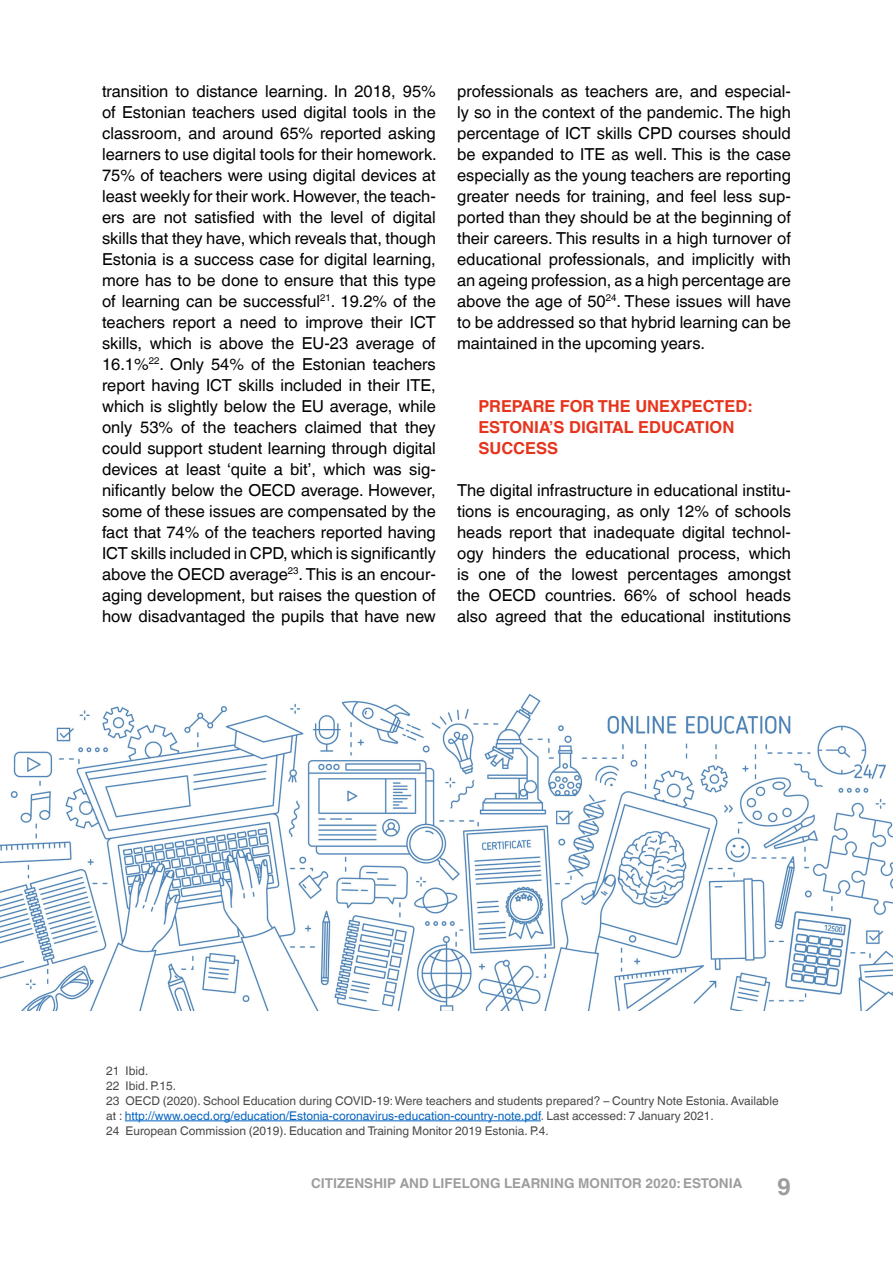
<style>
.page{position:relative;width:893px;height:1263px;background:#fff}
.page>*{position:absolute;margin:0;border:0;box-sizing:border-box;transform-origin:0 0}
.t1{font:700 24px "Helvetica World";color:#9d9d9c}
.t2{font:16.5px/21px "Helvetica World";color:#000;text-align:justify}
.t3{font:700 16.5px/21px "Helvetica World";color:#e6331c}
.t4{font:700 13.5px "Helvetica World";color:#9d9d9c}
.t5{font:12px/15px "Helvetica World";color:#4a4a49}
.s1{color:#0563c1}
</style>
<div class="page">
<hr style="left:125px;top:1120px;width:416px;height:1px;background:#0563c1">
<img style="left:0;top:694px;width:893px;height:316px">
<p class="t2" style="left:102px;top:81px;width:336px">transition to distance learning. In 2018, 95% of Estonian teachers used digital tools in the classroom, and around 65% reported asking learners to use digital tools for their homework.<br>75% of teachers were using digital devices at least weekly for their work. However, the teach&shy;ers are not satisfied with the level of digital skills that they have, which reveals that, though Estonia is a success case for digital learning, more has to be done to ensure that this type of learning can be successful<sup>21</sup>. 19.2% of the teachers report a need to improve their ICT skills, which is above the EU-23 average of 16.1%<sup>22</sup>. Only 54% of the Estonian teachers report having ICT skills included in their ITE, which is slightly below the EU average, while only 53% of the teachers claimed that they could support student learning through digital devices at least ‘quite a bit’, which was sig&shy;nificantly below the OECD average. However, some of these issues are compensated by the fact that 74% of the teachers reported having ICT skills included in CPD, which is significantly above the OECD average<sup>23</sup>. This is an encour&shy;aging development, but raises the question of how disadvantaged the pupils that have new</p>
<p class="t2" style="left:457px;top:81px;width:335px">professionals as teachers are, and especial&shy;ly so in the context of the pandemic. The high percentage of ICT skills CPD courses should be expanded to ITE as well. This is the case especially as the young teachers are reporting greater needs for training, and feel less sup&shy;ported than they should be at the beginning of their careers. This results in a high turnover of educational professionals, and implicitly with an ageing profession, as a high percentage are above the age of 50<sup>24</sup>. These issues will have to be addressed so that hybrid learning can be maintained in the upcoming years.</p>
<p class="t3" style="left:478px;top:396px;width:275px">PREPARE FOR THE UNEXPECTED:<br>ESTONIA’S DIGITAL EDUCATION<br>SUCCESS</p>
<p class="t2" style="left:457px;top:480px;width:335px">The digital infrastructure in educational institu&shy;tions is encouraging, as only 12% of schools heads report that inadequate digital technol&shy;ogy hinders the educational process, which is one of the lowest percentages amongst the OECD countries. 66% of school heads also agreed that the educational institutions</p>
<p class="t5" style="left:106px;top:1064px;width:674px">21 Ibid.<br>22 Ibid. P.15.<br>23 OECD (2020). School Education during COVID-19: Were teachers and students prepared? – Country Note Estonia. Available at : <span class="s1">http://www.oecd.org/education/Estonia-coronavirus-education-country-note.pdf</span>. Last accessed: 7 January 2021.<br>24 European Commission (2019). Education and Training Monitor 2019 Estonia. P.4.</p>
<p class="t4" style="left:311px;top:1175px;width:19px">CITIZENSHIP</p>
<p class="t4" style="left:400px;top:1175px;width:11px">AND</p>
<p class="t4" style="left:433px;top:1175px;width:18px">LIFELONG</p>
<p class="t4" style="left:504px;top:1175px;width:18px">LEARNING</p>
<p class="t4" style="left:578px;top:1175px;width:21px">MONITOR</p>
<p class="t4" style="left:645px;top:1175px;width:99px">2020: ESTONIA</p>
<h1 class="t1" style="left:777px;top:1173px;width:15px">9</h1>
</div>
